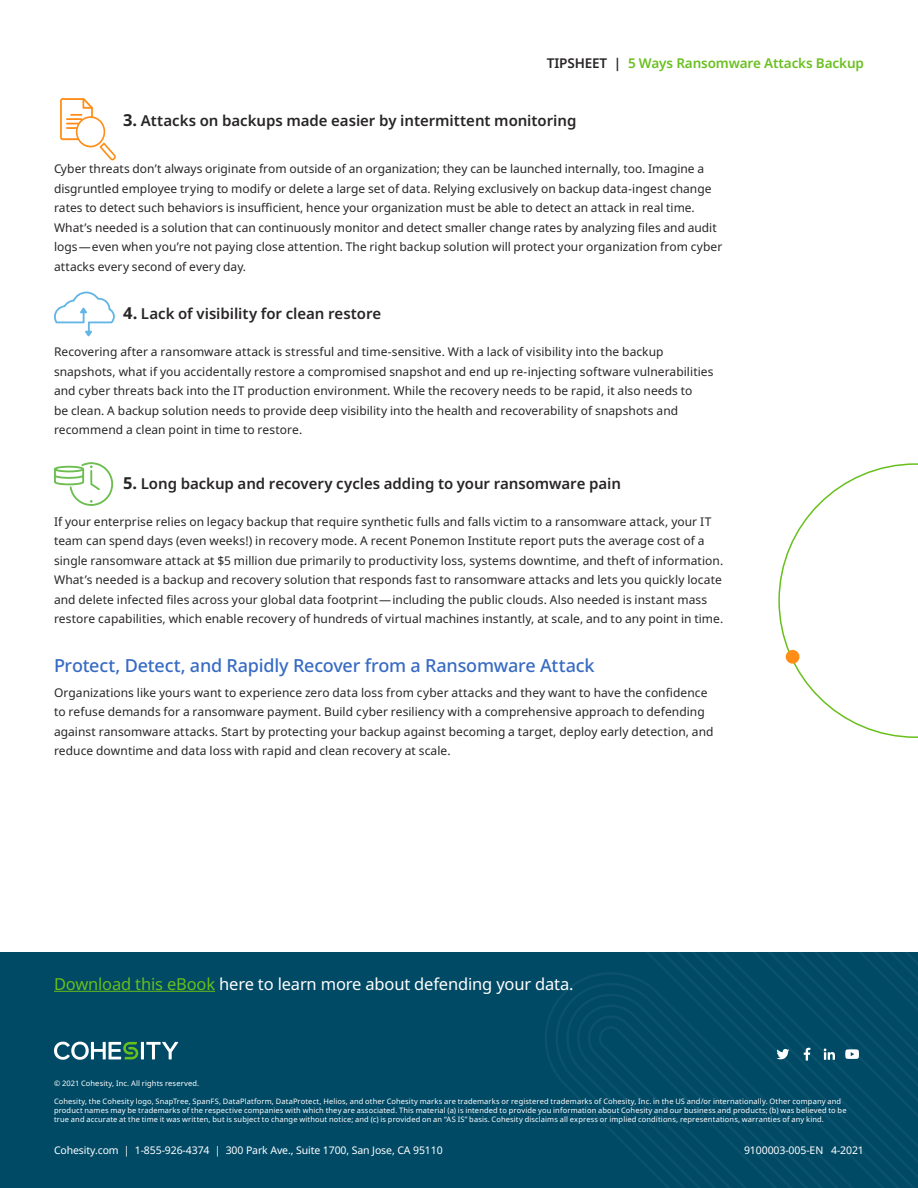
<style>
.page{position:relative;width:918px;height:1188px;background:#fff}
.page>*{position:absolute;margin:0;border:0;box-sizing:border-box;transform-origin:0 0}
.Subtitle_1{font:500 18px "Noto Sans";letter-spacing:-.015em;color:#376bc3}
.t1{font:16.5px "Noto Sans";letter-spacing:-.01em;color:#fff}
.Subtitle_3_TS{font:600 15px "Noto Sans";letter-spacing:-.005em;color:#282526}
.t2{font:600 13.5px "Noto Sans";letter-spacing:-.01em;color:#6ac020}
.Body{font:12px/19.5px "Noto Sans";letter-spacing:.005em;color:#282526}
.t3{font:10.5px "Noto Sans";letter-spacing:-.01em;color:#fff}
.t4{font:7.5px/9px "Noto Sans";letter-spacing:.015em;color:#fff}
.s1{color:#282526}
.s2{font-weight:700;font-size:16.5px}
.s3{color:#67bf1b}
</style>
<div class="page">
<div style="left:0;top:952px;width:918px;height:236px;background:#004a66"></div>
<svg style="left:545px;top:973px;width:78px;height:170px"></svg>
<svg style="left:623px;top:952px;width:295px;height:236px"></svg>
<hr style="left:141px;top:1042px;width:3px;height:17px;background:#fff">
<svg style="left:146px;top:1042px;width:32px;height:17px"></svg>
<svg style="left:54px;top:1042px;width:84px;height:18px"></svg>
<hr style="left:54px;top:991px;width:161px;height:1px;background:#67bf1b">
<svg style="left:60px;top:98px;width:56px;height:62px"></svg>
<svg style="left:54px;top:291px;width:61px;height:45px"></svg>
<svg style="left:54px;top:462px;width:60px;height:44px"></svg>
<svg style="left:751px;top:952px;width:167px;height:218px"></svg>
<svg style="left:778px;top:463px;width:140px;height:275px"></svg>
<div style="left:786px;top:650px;width:13px;height:14px;background:#ff8d17;border-radius:50%"></div>
<p class="t2" style="left:547px;top:54px;width:319px"><span class="s1">TIPSHEET |</span> 5 Ways Ransomware Attacks Backup</p>
<p class="Subtitle_3_TS" style="left:123px;top:110px;width:455px"><span class="s2">3.</span> Attacks on backups made easier by intermittent monitoring</p>
<p class="Body" style="left:54px;top:160px;width:670px">Cyber threats don’t always originate from outside of an organization; they can be launched internally, too. Imagine a disgruntled employee trying to modify or delete a large set of data. Relying exclusively on backup data-ingest change rates to detect such behaviors is insufficient, hence your organization must be able to detect an attack in real time.<br>What’s needed is a solution that can continuously monitor and detect smaller change rates by analyzing files and audit logs—even when you’re not paying close attention. The right backup solution will protect your organization from cyber attacks every second of every day.</p>
<p class="Subtitle_3_TS" style="left:123px;top:303px;width:260px"><span class="s2">4.</span> Lack of visibility for clean restore</p>
<p class="Body" style="left:54px;top:342px;width:661px">Recovering after a ransomware attack is stressful and time-sensitive. With a lack of visibility into the backup snapshots, what if you accidentally restore a compromised snapshot and end up re-injecting software vulnerabilities and cyber threats back into the IT production environment. While the recovery needs to be rapid, it also needs to<br>be clean. A backup solution needs to provide deep visibility into the health and recoverability of snapshots and recommend a clean point in time to restore.</p>
<p class="Subtitle_3_TS" style="left:123px;top:473px;width:500px"><span class="s2">5.</span> Long backup and recovery cycles adding to your ransomware pain</p>
<p class="Body" style="left:54px;top:512px;width:671px">If your enterprise relies on legacy backup that require synthetic fulls and falls victim to a ransomware attack, your IT team can spend days (even weeks!) in recovery mode. A recent Ponemon Institute report puts the average cost of a single ransomware attack at $5 million due primarily to productivity loss, systems downtime, and theft of information.<br>What’s needed is a backup and recovery solution that responds fast to ransomware attacks and lets you quickly locate and delete infected files across your global data footprint—including the public clouds. Also needed is instant mass restore capabilities, which enable recovery of hundreds of virtual machines instantly, at scale, and to any point in time.</p>
<p class="Subtitle_1" style="left:54px;top:652px;width:542px">Protect, Detect, and Rapidly Recover from a Ransomware Attack</p>
<p class="Body" style="left:54px;top:683px;width:661px">Organizations like yours want to experience zero data loss from cyber attacks and they want to have the confidence to refuse demands for a ransomware payment. Build cyber resiliency with a comprehensive approach to defending against ransomware attacks. Start by protecting your backup against becoming a target, deploy early detection, and reduce downtime and data loss with rapid and clean recovery at scale.</p>
<p class="t1" style="left:54px;top:972px;width:521px"><span class="s3">Download this eBook</span> here to learn more about defending your data.</p>
<p class="t4" style="left:54px;top:1079px;width:147px">© 2021 Cohesity, Inc. All rights reserved.</p>
<p class="t4" style="left:54px;top:1097px;width:794px">Cohesity, the Cohesity logo, SnapTree, SpanFS, DataPlatform, DataProtect, Helios, and other Cohesity marks are trademarks or registered trademarks of Cohesity, Inc. in the US and/or internationally. Other company and product names may be trademarks of the respective companies with which they are associated. This material (a) is intended to provide you information about Cohesity and our business and products; (b) was believed to be true and accurate at the time it was written, but is subject to change without notice; and (c) is provided on an “AS IS” basis. Cohesity disclaims all express or implied conditions, representations, warranties of any kind.</p>
<p class="t3" style="left:54px;top:1143px;width:390px">Cohesity.com | 1-855-926-4374 | 300 Park Ave., Suite 1700, San Jose, CA 95110</p>
<p class="t3" style="left:744px;top:1143px;width:121px">9100003-005-EN 4-2021</p>
</div>
